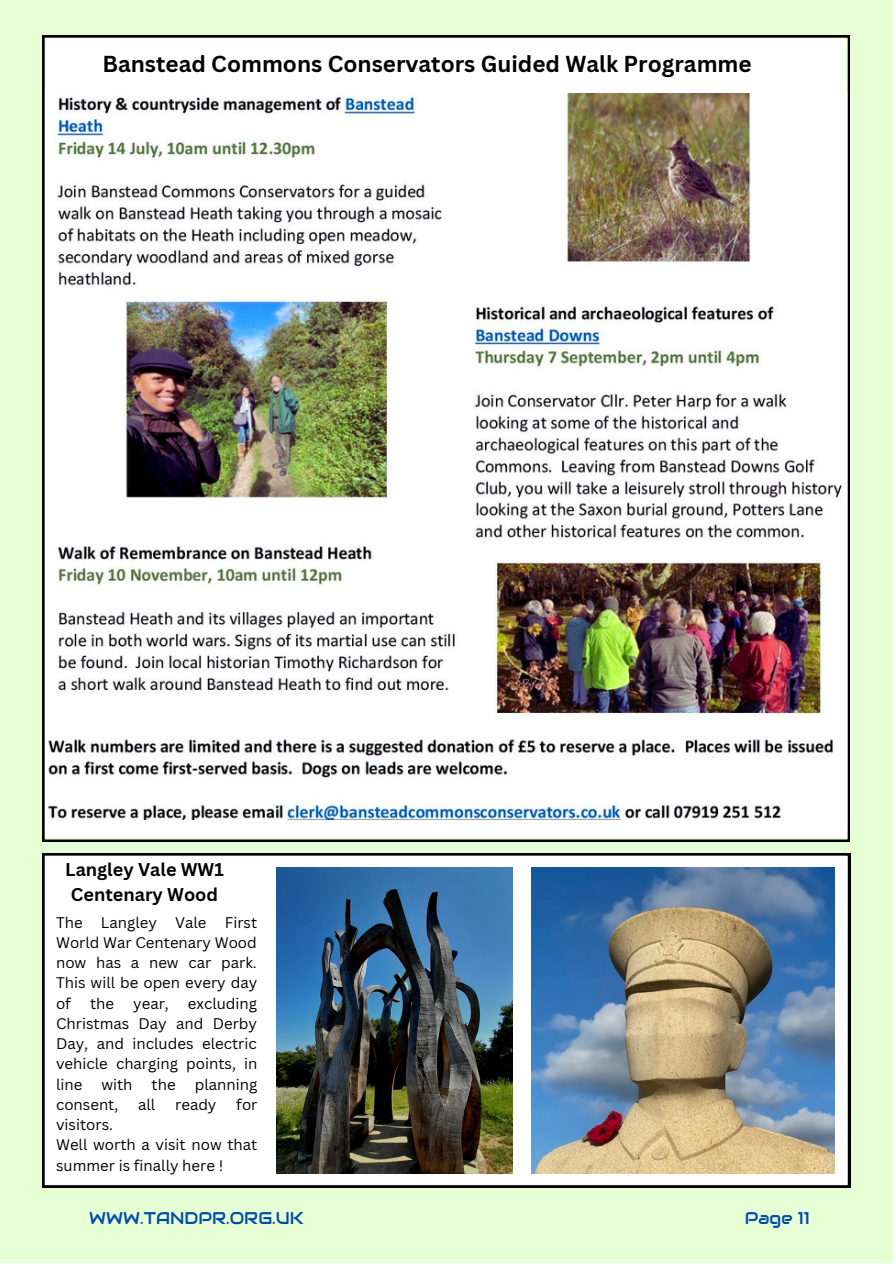
<style>
.page{position:relative;width:893px;height:1264px;background:#fff}
.page>*{position:absolute;margin:0;border:0;box-sizing:border-box;transform-origin:0 0}
.t1{font:700 22.5px "Canva Sans";color:#000}
.t2{font:700 18px/24.8px "Canva Sans";color:#000;text-align:center}
.t3{font:16.95px "Audiowide";color:#004aad}
.t4{font:15px/20.2px "Canva Sans";color:#000;text-align:justify}
</style>
<div class="page">
<div style="left:0;top:0;width:892px;height:1262px;background:#e6ffd5"></div>
<img style="left:42px;top:35px;width:807px;height:806px">
<div style="left:47px;top:38px;width:798px;height:54px;background:#fff"></div>
<div style="left:42px;top:853px;width:807px;height:334px;background:#fff"></div>
<img style="left:276px;top:867px;width:237px;height:306px">
<img style="left:531px;top:867px;width:303px;height:306px">
<div style="left:45px;top:820px;width:800px;height:17px;background:#fff"></div>
<p class="t1" style="left:102px;top:48px;width:650px">Banstead Commons Conservators Guided Walk Programme</p>
<p class="t2" style="left:65px;top:857px;width:160px">Langley Vale WW1<br>Centenary Wood</p>
<p class="t4" style="left:56px;top:911px;width:203px">The Langley Vale First World War Centenary Wood now has a new car park.<br>This will be open every day of</p>
<p class="t4" style="left:56px;top:992px;width:203px;text-indent:132px">excluding Christmas Day and Derby Day, and includes electric vehicle charging points, in line</p>
<p class="t4" style="left:90px;top:992px;width:26px">the</p>
<p class="t4" style="left:133px;top:992px;width:37px">year,</p>
<p class="t4" style="left:101px;top:1073px;width:33px">with</p>
<p class="t4" style="left:152px;top:1073px;width:26px">the</p>
<p class="t4" style="left:195px;top:1073px;width:64px">planning</p>
<p class="t4" style="left:56px;top:1093px;width:64px">consent,</p>
<p class="t4" style="left:138px;top:1093px;width:19px">all</p>
<p class="t4" style="left:175px;top:1093px;width:43px">ready</p>
<p class="t4" style="left:236px;top:1093px;width:23px">for</p>
<p class="t4" style="left:56px;top:1114px;width:59px">visitors.</p>
<p class="t4" style="left:56px;top:1134px;width:203px">Well worth a visit now that summer is finally here !</p>
<p class="t3" style="left:89px;top:1207px;width:216px">WWW.TANDPR.ORG.UK</p>
<p class="t3" style="left:744px;top:1207px;width:67px">Page 11</p>
</div>
